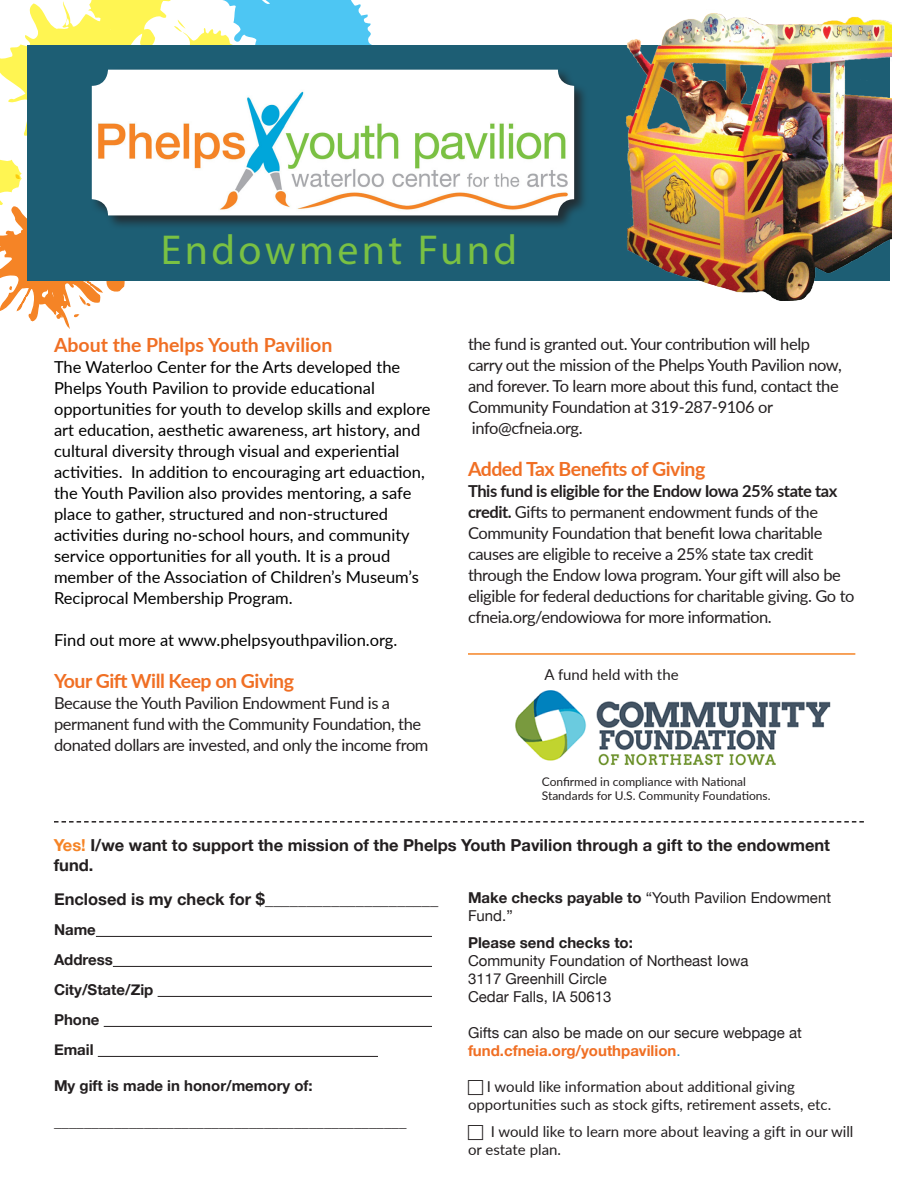
<style>
.page{position:relative;width:918px;height:1188px;background:#fff}
.page>*{position:absolute;margin:0;border:0;box-sizing:border-box;transform-origin:0 0}
.t1{font:42px "Myriad Pro";letter-spacing:.08em;color:#7ac143}
.t2{font:700 19.5px "Lato";letter-spacing:-.025em;color:#f06f24}
.t3{font:700 19.5px "Lato";color:#f06f24}
.t4{font:16.5px/21px "Lato";letter-spacing:-.025em;color:#231f20}
.t5{font:16.5px/21px "Lato";color:#000}
.t6{font:700 16.5px/19.8px "Helvetica Neue";color:#231f20}
.t7{font:15px/18px "Helvetica Neue";color:#231f20}
.t8{font:15px/18px "Lato";color:#231f20}
.t9{font:700 15px/30px "Helvetica Neue";color:#231f20}
.t10{font:700 15px "Helvetica Neue";color:#f06f24}
.t11{font:12px/14.4px "Lato";color:#231f20}
.s1{font-weight:700}
.s2{color:#f58426}
.s3{font-weight:400;color:#1c89c0}
</style>
<div class="page">
<img style="left:515px;top:691px;width:316px;height:75px">
<svg style="left:54px;top:821px;width:810px;height:2px"></svg>
<hr style="left:96px;top:936px;width:336px;height:1px;background:#231f20">
<hr style="left:113px;top:966px;width:319px;height:1px;background:#231f20">
<hr style="left:158px;top:996px;width:274px;height:1px;background:#231f20">
<hr style="left:104px;top:1026px;width:328px;height:1px;background:#231f20">
<hr style="left:98px;top:1056px;width:280px;height:1px;background:#231f20">
<hr style="left:468px;top:653px;width:387px;height:2px;background:#f58426">
<svg style="left:267px;top:0;width:105px;height:45px"></svg>
<svg style="left:0;top:208px;width:125px;height:121px"></svg>
<svg style="left:0;top:0;width:267px;height:208px"></svg>
<div style="left:27px;top:45px;width:862px;height:236px;background:#1d5e74"></div>
<div style="left:90px;top:68px;width:499px;height:162px;background:#231f20;opacity:.75"></div>
<img style="left:92px;top:70px;width:482px;height:145px">
<img style="left:626px;top:13px;width:265px;height:288px">
<p class="t1" style="left:161px;top:224px;width:358px">Endowment Fund</p>
<p class="t3" style="left:54px;top:330px;width:280px">About the Phelps Youth Pavilion</p>
<p class="t5" style="left:54px;top:356px;width:378px">The Waterloo Center for the Arts developed the Phelps Youth Pavilion to provide educational opportunities for youth to develop skills and explore art education, aesthetic awareness, art history, and cultural diversity through visual and experiential activities. In addition to encouraging art eduaction, the Youth Pavilion also provides mentoring, a safe place to gather, structured and non-structured activities during no-school hours, and community service opportunities for all youth. It is a proud member of the Association of Children’s Museum’s Reciprocal Membership Program.</p>
<p class="t5" style="left:54px;top:629px;width:345px">Find out more at www.phelpsyouthpavilion.org.</p>
<p class="t2" style="left:54px;top:666px;width:242px">Your Gift Will Keep on Giving</p>
<p class="t4" style="left:54px;top:692px;width:376px">Because the Youth Pavilion Endowment Fund is a permanent fund with the Community Foundation, the donated dollars are invested, and only the income from</p>
<p class="t4" style="left:468px;top:332px;width:375px">the fund is granted out. Your contribution will help carry out the mission of the Phelps Youth Pavilion now, and forever. To learn more about this fund, contact the Community Foundation at 319-287-9106 or</p>
<p class="t4" style="left:472px;top:416px;width:112px">info@cfneia.org.</p>
<p class="t2" style="left:468px;top:454px;width:239px">Added Tax Benefits of Giving</p>
<p class="t4" style="left:468px;top:479px;width:388px"><span class="s1">This fund is eligible for the Endow Iowa 25% state tax credit.</span> Gifts to permanent endowment funds of the Community Foundation that benefit Iowa charitable causes are eligible to receive a 25% state tax credit through the Endow Iowa program. Your gift will also be eligible for federal deductions for charitable giving. Go to cfneia.org/endowiowa for more information.</p>
<p class="t8" style="left:545px;top:665px;width:136px">A fund held with the</p>
<p class="t11" style="left:542px;top:774px;width:230px">Confirmed in compliance with National<br>Standards for U.S. Community Foundations.</p>
<p class="t6" style="left:54px;top:836px;width:778px"><span class="s2">Yes!</span> I/we want to support the mission of the Phelps Youth Pavilion through a gift to the endowment fund.</p>
<p class="t6" style="left:54px;top:890px;width:386px">Enclosed is my check for $_____________________</p>
<p class="t9" style="left:54px;top:915px;width:101px">Name<br>Address<br>City/State/Zip<br>Phone<br>Email</p>
<p class="t9" style="left:54px;top:1071px;width:260px">My gift is made in honor/memory of:</p>
<p class="t7" style="left:54px;top:1113px;width:354px">_______________________________________________</p>
<p class="t7" style="left:468px;top:890px;width:365px"><span class="s1">Make checks payable to</span> “Youth Pavilion Endowment<br>Fund.”</p>
<p class="t9" style="left:468px;top:929px;width:166px">Please send checks to:</p>
<p class="t7" style="left:468px;top:953px;width:282px">Community Foundation of Northeast Iowa</p>
<p class="t7" style="left:468px;top:971px;width:140px">3117 Greenhill Circle</p>
<p class="t7" style="left:468px;top:989px;width:145px">Cedar Falls, IA 50613</p>
<p class="t7" style="left:468px;top:1025px;width:335px">Gifts can also be made on our secure webpage at</p>
<p class="t10" style="left:468px;top:1039px;width:214px">fund.cfneia.org/youthpavilion<span class="s3">.</span></p>
<p class="t8" style="left:468px;top:1077px;width:365px;text-indent:19px">I would like information about additional giving opportunities such as stock gifts, retirement assets, etc.</p>
<p class="t8" style="left:468px;top:1122px;width:387px;text-indent:23px">I would like to learn more about leaving a gift in our will or estate plan.</p>
</div>
